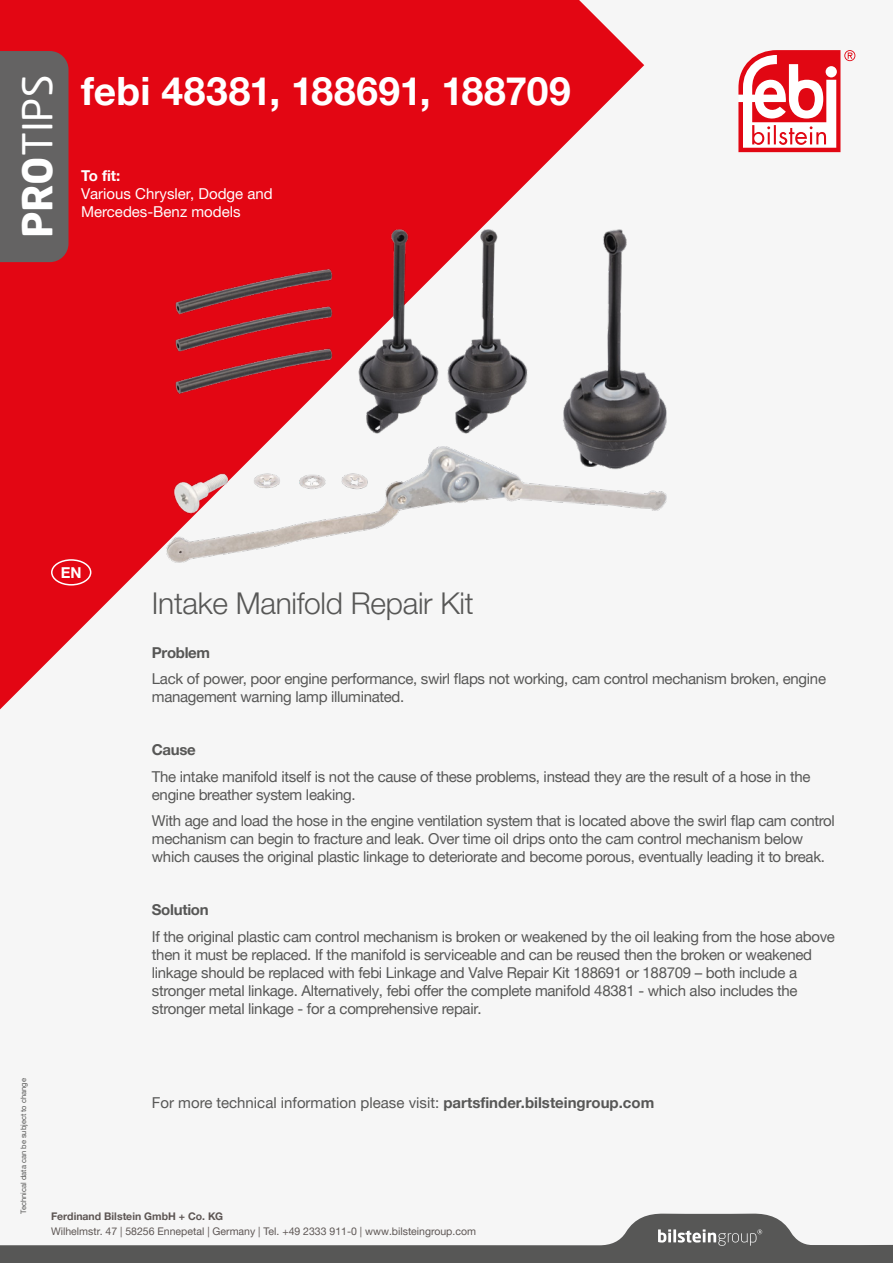
<style>
.page{position:relative;width:893px;height:1263px;background:#f6f6f6}
.page>*{position:absolute;margin:0;border:0;box-sizing:border-box;transform-origin:0 0}
.t1{font:40.65px "Neo Sans Pro";color:#fff}
.t2{font:700 39px "Helvetica Neue World 75";letter-spacing:.005em;color:#fff}
.t3{font:30px "Helvetica Neue World 45 Lt";letter-spacing:-.01em;color:#575756}
.t4{font:15px/18px "Helvetica Neue World 55 Roman";letter-spacing:-.02em;color:#575756}
.t5{font:15px "Helvetica Neue World 55 Roman";color:#575756}
.t6{font:15px/18px "Helvetica Neue World 55 Roman";color:#fff}
.t7{font:700 15px "Helvetica Neue World 75";letter-spacing:-.02em;color:#575756}
.t8{font:700 15px "Helvetica Neue World 75";color:#fff}
.t9{font:10.5px "Helvetica Neue World 55 Roman";color:#5d5654}
.t10{font:700 10.5px "Helvetica Neue World 75";color:#5d5654}
.t11{font:7.5px "Helvetica Neue World 55 Roman";color:#575756}
.s1{font-weight:700}
.s2{font-family:"Helvetica Neue World 75";font-weight:700}
</style>
<div class="page">
<svg style="left:0;top:0;width:644px;height:710px;fill:#e30613"></svg>
<div style="left:0;top:51px;width:69px;height:211px;background:#646363"></div>
<svg style="left:738px;top:50px;width:117px;height:102px"></svg>
<svg style="left:0;top:1213px;width:893px;height:50px"></svg>
<img style="left:148px;top:211px;width:519px;height:361px">
<div style="left:51px;top:559px;width:40px;height:26px;border:2px solid #fff;border-radius:50%"></div>
<h1 class="t1" style="left:13px;top:238px;width:165px;rotate:-90deg"><span class="s1">PRO</span>TIPS</h1>
<h2 class="t2" style="left:81px;top:69px;width:491px">febi 48381, 188691, 188709</h2>
<p class="t8" style="left:81px;top:167px;width:41px">To fit:</p>
<p class="t6" style="left:81px;top:185px;width:193px">Various Chrysler, Dodge and<br>Mercedes-Benz models</p>
<p class="t8" style="left:61px;top:564px;width:22px">EN</p>
<h3 class="t3" style="left:152px;top:586px;width:323px">Intake Manifold Repair Kit</h3>
<p class="t7" style="left:152px;top:644px;width:60px">Problem</p>
<p class="t4" style="left:152px;top:670px;width:676px">Lack of power, poor engine performance, swirl flaps not working, cam control mechanism broken, engine management warning lamp illuminated.</p>
<p class="t7" style="left:152px;top:741px;width:45px">Cause</p>
<p class="t4" style="left:152px;top:767px;width:660px">The intake manifold itself is not the cause of these problems, instead they are the result of a hose in the engine breather system leaking.</p>
<p class="t4" style="left:152px;top:812px;width:685px">With age and load the hose in the engine ventilation system that is located above the swirl flap cam control mechanism can begin to fracture and leak. Over time oil drips onto the cam control mechanism below which causes the original plastic linkage to deteriorate and become porous, eventually leading it to break.</p>
<p class="t7" style="left:152px;top:901px;width:58px">Solution</p>
<p class="t4" style="left:152px;top:927px;width:684px">If the original plastic cam control mechanism is broken or weakened by the oil leaking from the hose above then it must be replaced. If the manifold is serviceable and can be reused then the broken or weakened linkage should be replaced with febi Linkage and Valve Repair Kit 188691 or 188709 – both include a stronger metal linkage. Alternatively, febi offer the complete manifold 48381 - which also includes the stronger metal linkage - for a comprehensive repair.</p>
<p class="t11" style="left:19px;top:1213px;width:137px;rotate:-90deg">Technical data can be subject to change</p>
<p class="t5" style="left:152px;top:1093px;width:504px">For more technical information please visit: <span class="s2">partsfinder.bilsteingroup.com</span></p>
<p class="t10" style="left:51px;top:1210px;width:174px">Ferdinand Bilstein GmbH + Co. KG</p>
<p class="t9" style="left:51px;top:1225px;width:426px">Wilhelmstr. 47 | 58256 Ennepetal | Germany | Tel. +49 2333 911-0 | www.bilsteingroup.com</p>
</div>
